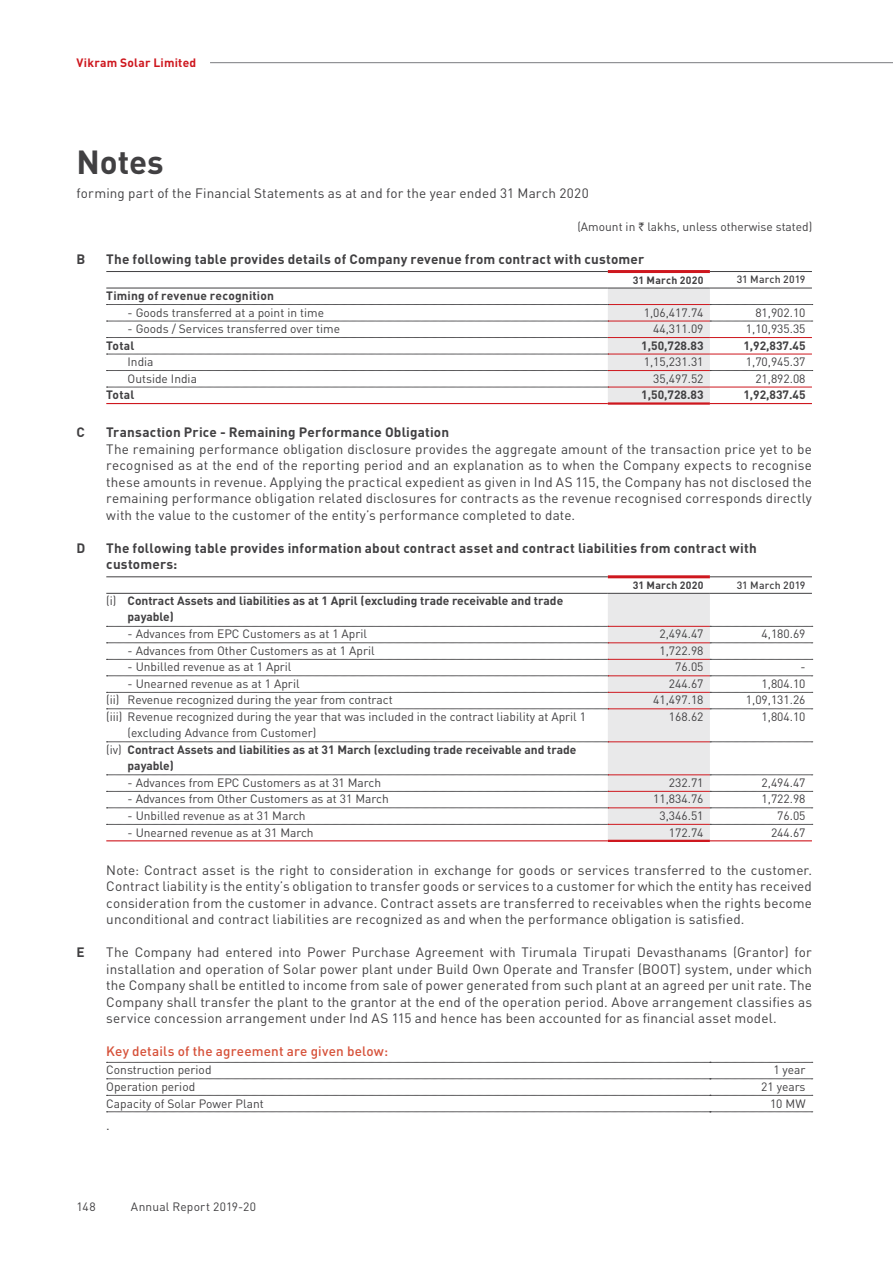
<style>
.page{position:relative;width:893px;height:1263px;background:#fff}
.page>*{position:absolute;margin:0;border:0;box-sizing:border-box;transform-origin:0 0}
.t1{font:700 33px "DINOT";letter-spacing:-.005em;color:#414042}
.t2{font:13.5px/16.5px "DINOT";letter-spacing:.01em;color:#414042;text-align:justify}
.t3{font:700 13.5px/16.5px "DINOT";letter-spacing:.015em;color:#414042}
.t4{font:500 13.5px "DINOT";letter-spacing:.01em;color:#d65139}
.t5{font:12px/15.8px "DINOT";color:#414042}
.t6{font:700 12px/15.8px "DINOT";color:#414042}
.t7{font:700 12px "DINOT";letter-spacing:.015em;color:#ce171e}
.t8{font:700 10.5px "DINOT";letter-spacing:.025em;color:#414042}
.t9{font:500 10.5px "DINOT";letter-spacing:.015em;color:#414042}
.s1{font-family:"Rupee"}
.s2{font-weight:400}
</style>
<div class="page">
<hr style="left:608px;top:270px;width:102px;height:3px;background:#ce171e">
<hr style="left:710px;top:271px;width:102px;height:1px;background:#414042">
<hr style="left:106px;top:271px;width:502px;height:1px;background:#414042">
<svg style="left:106px;top:288px;width:707px;height:115px"></svg>
<hr style="left:106px;top:403px;width:502px;height:1px;background:#ce171e">
<hr style="left:608px;top:387px;width:102px;height:1px;background:#ce171e">
<hr style="left:608px;top:402px;width:102px;height:3px;background:#ce171e">
<hr style="left:710px;top:387px;width:102px;height:1px;background:#ce171e">
<hr style="left:710px;top:403px;width:102px;height:1px;background:#ce171e">
<hr style="left:608px;top:575px;width:102px;height:3px;background:#ce171e">
<hr style="left:710px;top:576px;width:102px;height:1px;background:#414042">
<hr style="left:106px;top:576px;width:502px;height:1px;background:#414042">
<hr style="left:608px;top:840px;width:102px;height:2px;background:#ce171e">
<svg style="left:106px;top:593px;width:707px;height:248px"></svg>
<hr style="left:710px;top:840px;width:102px;height:1px;background:#ce171e">
<svg style="left:106px;top:1062px;width:707px;height:1px"></svg>
<svg style="left:106px;top:1078px;width:707px;height:1px"></svg>
<svg style="left:106px;top:1095px;width:707px;height:1px"></svg>
<svg style="left:106px;top:1111px;width:707px;height:1px"></svg>
<hr style="left:210px;top:62px;width:683px;height:1px;background:#7b7c7f">
<p class="t7" style="left:77px;top:54px;width:121px">Vikram Solar Limited</p>
<h1 class="t1" style="left:77px;top:139px;width:89px">Notes</h1>
<p class="t2" style="left:77px;top:184px;width:514px">forming part of the Financial Statements as at and for the year ended 31 March 2020</p>
<p class="t5" style="left:577px;top:218px;width:236px">(Amount in <span class="s1">`</span> lakhs, unless otherwise stated)</p>
<p class="t3" style="left:77px;top:250px;width:10px">B</p>
<p class="t3" style="left:106px;top:250px;width:539px">The following table provides details of Company revenue from contract with customer</p>
<p class="t8" style="left:633px;top:273px;width:72px">31 March 2020</p>
<p class="t9" style="left:737px;top:272px;width:70px">31 March 2019</p>
<p class="t6" style="left:106px;top:287px;width:169px">Timing of revenue recognition</p>
<p class="t5" style="left:128px;top:304px;width:198px">- Goods transferred at a point in time</p>
<p class="t5" style="left:644px;top:304px;width:61px">1,06,417.74</p>
<p class="t5" style="left:755px;top:304px;width:52px">81,902.10</p>
<p class="t5" style="left:128px;top:320px;width:214px">- Goods / Services transferred over time</p>
<p class="t5" style="left:653px;top:320px;width:52px">44,311.09</p>
<p class="t5" style="left:746px;top:320px;width:61px">1,10,935.35</p>
<p class="t6" style="left:106px;top:337px;width:30px">Total</p>
<p class="t6" style="left:641px;top:337px;width:64px">1,50,728.83</p>
<p class="t6" style="left:743px;top:337px;width:64px">1,92,837.45</p>
<p class="t5" style="left:128px;top:353px;width:28px">India</p>
<p class="t5" style="left:644px;top:353px;width:61px">1,15,231.31</p>
<p class="t5" style="left:746px;top:353px;width:61px">1,70,945.37</p>
<p class="t5" style="left:128px;top:370px;width:71px">Outside India</p>
<p class="t5" style="left:653px;top:370px;width:52px">35,497.52</p>
<p class="t5" style="left:755px;top:370px;width:52px">21,892.08</p>
<p class="t6" style="left:106px;top:386px;width:30px">Total</p>
<p class="t6" style="left:641px;top:386px;width:64px">1,50,728.83</p>
<p class="t6" style="left:743px;top:386px;width:64px">1,92,837.45</p>
<p class="t3" style="left:77px;top:424px;width:10px">C</p>
<p class="t3" style="left:106px;top:424px;width:344px">Transaction Price - Remaining Performance Obligation</p>
<p class="t2" style="left:106px;top:440px;width:707px">The remaining performance obligation disclosure provides the aggregate amount of the transaction price yet to be recognised as at the end of the reporting period and an explanation as to when the Company expects to recognise these amounts in revenue. Applying the practical expedient as given in Ind AS 115, the Company has not disclosed the remaining performance obligation related disclosures for contracts as the revenue recognised corresponds directly with the value to the customer of the entity’s performance completed to date.</p>
<p class="t3" style="left:77px;top:539px;width:10px">D</p>
<p class="t3" style="left:106px;top:539px;width:652px">The following table provides information about contract asset and contract liabilities from contract with customers:</p>
<p class="t8" style="left:633px;top:578px;width:72px">31 March 2020</p>
<p class="t9" style="left:737px;top:578px;width:70px">31 March 2019</p>
<p class="t6" style="left:128px;top:593px;width:437px;text-indent:-21px"><span class="s2">(i)</span> Contract Assets and liabilities as at 1 April (excluding trade receivable and trade payable)</p>
<p class="t5" style="left:128px;top:626px;width:241px">- Advances from EPC Customers as at 1 April</p>
<p class="t5" style="left:659px;top:626px;width:45px">2,494.47</p>
<p class="t5" style="left:762px;top:626px;width:45px">4,180.69</p>
<p class="t5" style="left:128px;top:642px;width:249px">- Advances from Other Customers as at 1 April</p>
<p class="t5" style="left:659px;top:642px;width:45px">1,722.98</p>
<p class="t5" style="left:128px;top:659px;width:165px">- Unbilled revenue as at 1 April</p>
<p class="t5" style="left:675px;top:659px;width:30px">76.05</p>
<p class="t5" style="left:800px;top:659px;width:7px">-</p>
<p class="t5" style="left:128px;top:675px;width:174px">- Unearned revenue as at 1 April</p>
<p class="t5" style="left:669px;top:675px;width:36px">244.67</p>
<p class="t5" style="left:762px;top:675px;width:45px">1,804.10</p>
<p class="t5" style="left:106px;top:692px;width:288px">(ii) Revenue recognized during the year from contract</p>
<p class="t5" style="left:653px;top:692px;width:52px">41,497.18</p>
<p class="t5" style="left:746px;top:692px;width:61px">1,09,131.26</p>
<p class="t5" style="left:128px;top:708px;width:460px;text-indent:-21px">(iii) Revenue recognized during the year that was included in the contract liability at April 1 (excluding Advance from Customer)</p>
<p class="t5" style="left:669px;top:708px;width:36px">168.62</p>
<p class="t5" style="left:762px;top:708px;width:45px">1,804.10</p>
<p class="t6" style="left:128px;top:741px;width:450px;text-indent:-21px"><span class="s2">(iv)</span> Contract Assets and liabilities as at 31 March (excluding trade receivable and trade payable)</p>
<p class="t5" style="left:128px;top:774px;width:255px">- Advances from EPC Customers as at 31 March</p>
<p class="t5" style="left:669px;top:774px;width:36px">232.71</p>
<p class="t5" style="left:762px;top:774px;width:45px">2,494.47</p>
<p class="t5" style="left:128px;top:791px;width:263px">- Advances from Other Customers as at 31 March</p>
<p class="t5" style="left:653px;top:791px;width:52px">11,834.76</p>
<p class="t5" style="left:762px;top:791px;width:45px">1,722.98</p>
<p class="t5" style="left:128px;top:807px;width:180px">- Unbilled revenue as at 31 March</p>
<p class="t5" style="left:659px;top:807px;width:45px">3,346.51</p>
<p class="t5" style="left:777px;top:807px;width:30px">76.05</p>
<p class="t5" style="left:128px;top:824px;width:188px">- Unearned revenue as at 31 March</p>
<p class="t5" style="left:669px;top:824px;width:36px">172.74</p>
<p class="t5" style="left:771px;top:824px;width:36px">244.67</p>
<p class="t2" style="left:106px;top:861px;width:707px">Note: Contract asset is the right to consideration in exchange for goods or services transferred to the customer.<br>Contract liability is the entity’s obligation to transfer goods or services to a customer for which the entity has received consideration from the customer in advance. Contract assets are transferred to receivables when the rights become unconditional and contract liabilities are recognized as and when the performance obligation is satisfied.</p>
<p class="t3" style="left:77px;top:943px;width:10px">E</p>
<p class="t2" style="left:106px;top:943px;width:707px">The Company had entered into Power Purchase Agreement with Tirumala Tirupati Devasthanams (Grantor) for installation and operation of Solar power plant under Build Own Operate and Transfer (BOOT) system, under which the Company shall be entitled to income from sale of power generated from such plant at an agreed per unit rate. The Company shall transfer the plant to the grantor at the end of the operation period. Above arrangement classifies as service concession arrangement under Ind AS 115 and hence has been accounted for as financial asset model.</p>
<p class="t4" style="left:106px;top:1042px;width:283px">Key details of the agreement are given below:</p>
<p class="t5" style="left:106px;top:1062px;width:107px">Construction period</p>
<p class="t5" style="left:773px;top:1062px;width:34px">1 year</p>
<p class="t5" style="left:106px;top:1078px;width:90px">Operation period</p>
<p class="t5" style="left:761px;top:1078px;width:46px">21 years</p>
<p class="t5" style="left:106px;top:1095px;width:159px">Capacity of Solar Power Plant</p>
<p class="t5" style="left:770px;top:1095px;width:37px">10 MW</p>
<p class="t2" style="left:106px;top:1117px;width:5px">.</p>
<p class="t5" style="left:77px;top:1198px;width:21px">148</p>
<p class="t5" style="left:131px;top:1199px;width:127px">Annual Report 2019-20</p>
</div>
